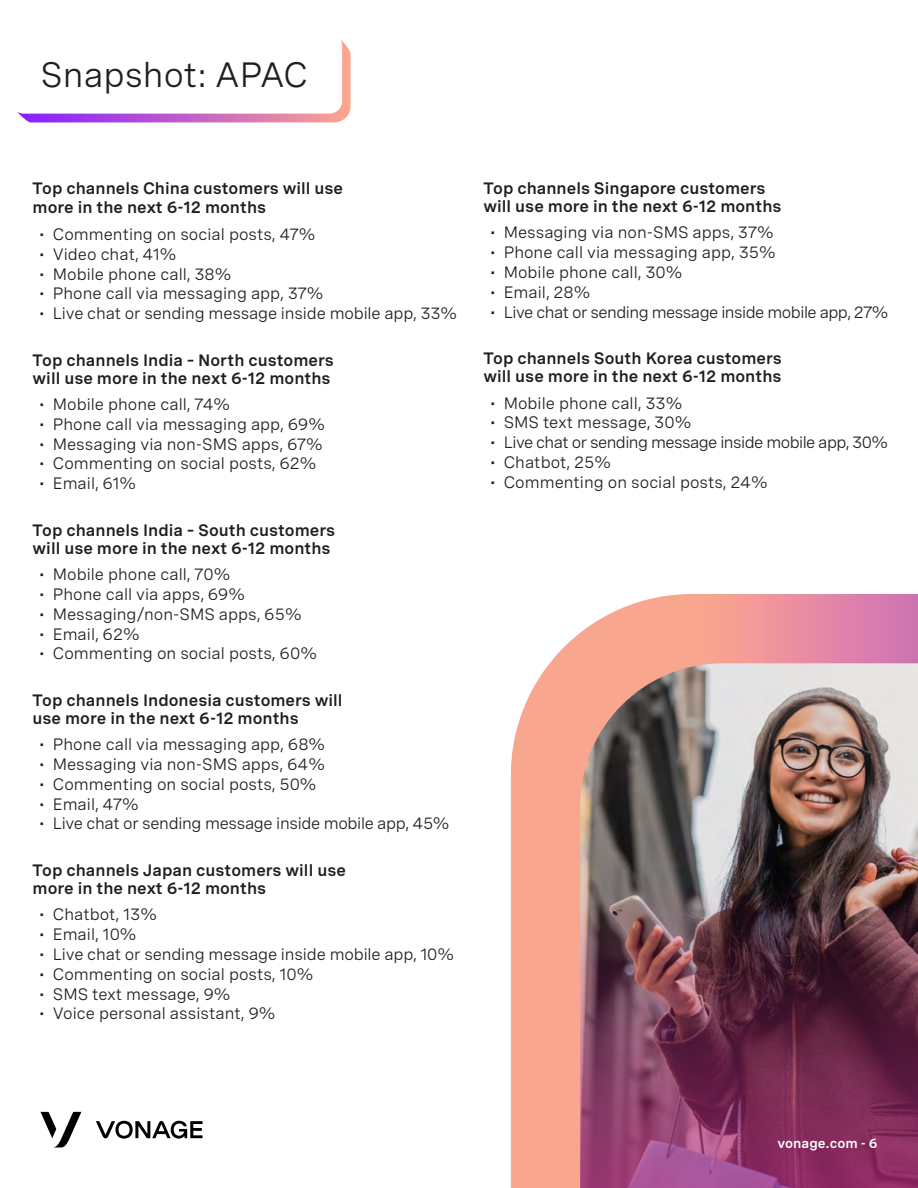
<style>
.page{position:relative;width:918px;height:1188px;background:#fff}
.page>*{position:absolute;margin:0;border:0;box-sizing:border-box;transform-origin:0 0}
.t1{font:35.1px "Spezia";color:#221e1f}
.t2{font:16.5px "Spezia";color:#221e1f}
.t3{font:600 16.5px/18px "Spezia";color:#221e1f}
.t4{font:16.5px "Spezia";letter-spacing:-.02em;color:#221e1f}
.t5{font:16.5px "Spezia";letter-spacing:-.03em;color:#221e1f}
.t6{font:16.5px "Spezia";letter-spacing:-.035em;color:#221e1f}
.t7{font:600 13.5px "Spezia";color:#fff}
</style>
<div class="page">
<svg style="left:17px;top:39px;width:334px;height:84px"></svg>
<svg style="left:40px;top:1112px;width:41px;height:36px"></svg>
<svg style="left:96px;top:1121px;width:107px;height:18px"></svg>
<img style="left:511px;top:594px;width:407px;height:594px">
<h3 class="t1" style="left:40px;top:48px;width:269px">Snapshot: APAC</h3>
<h5 class="t3" style="left:33px;top:177px;width:312px;line-height:19.5px">Top channels China customers will use more in the next 6-12 months</h5>
<p class="t2" style="left:39px;top:222px;width:278px">• Commenting on social posts, 47%</p>
<p class="t2" style="left:39px;top:242px;width:139px">• Video chat, 41%</p>
<p class="t2" style="left:39px;top:262px;width:194px">• Mobile phone call, 38%</p>
<p class="t2" style="left:39px;top:281px;width:286px">• Phone call via messaging app, 37%</p>
<p class="t2" style="left:39px;top:301px;width:419px">• Live chat or sending message inside mobile app, 33%</p>
<h5 class="t3" style="left:33px;top:349px;width:303px">Top channels India – North customers will use more in the next 6-12 months</h5>
<p class="t2" style="left:39px;top:392px;width:192px">• Mobile phone call, 74%</p>
<p class="t2" style="left:39px;top:412px;width:287px">• Phone call via messaging app, 69%</p>
<p class="t2" style="left:39px;top:432px;width:285px">• Messaging via non-SMS apps, 67%</p>
<p class="t2" style="left:39px;top:451px;width:279px">• Commenting on social posts, 62%</p>
<p class="t2" style="left:39px;top:471px;width:98px">• Email, 61%</p>
<h5 class="t3" style="left:33px;top:520px;width:304px">Top channels India – South customers will use more in the next 6-12 months</h5>
<p class="t2" style="left:39px;top:562px;width:193px">• Mobile phone call, 70%</p>
<p class="t2" style="left:39px;top:582px;width:207px">• Phone call via apps, 69%</p>
<p class="t2" style="left:39px;top:602px;width:264px">• Messaging/non-SMS apps, 65%</p>
<p class="t2" style="left:39px;top:622px;width:102px">• Email, 62%</p>
<p class="t2" style="left:39px;top:641px;width:279px">• Commenting on social posts, 60%</p>
<h5 class="t3" style="left:33px;top:690px;width:312px">Top channels Indonesia customers will use more in the next 6-12 months</h5>
<p class="t2" style="left:39px;top:732px;width:287px">• Phone call via messaging app, 68%</p>
<p class="t2" style="left:39px;top:752px;width:287px">• Messaging via non-SMS apps, 64%</p>
<p class="t2" style="left:39px;top:772px;width:279px">• Commenting on social posts, 50%</p>
<p class="t2" style="left:39px;top:792px;width:101px">• Email, 47%</p>
<p class="t4" style="left:39px;top:811px;width:412px">• Live chat or sending message inside mobile app, 45%</p>
<h5 class="t3" style="left:33px;top:860px;width:315px">Top channels Japan customers will use more in the next 6-12 months</h5>
<p class="t2" style="left:39px;top:902px;width:119px">• Chatbot, 13%</p>
<p class="t2" style="left:39px;top:922px;width:99px">• Email, 10%</p>
<p class="t2" style="left:39px;top:942px;width:416px">• Live chat or sending message inside mobile app, 10%</p>
<p class="t2" style="left:39px;top:962px;width:276px">• Commenting on social posts, 10%</p>
<p class="t2" style="left:39px;top:982px;width:193px">• SMS text message, 9%</p>
<p class="t2" style="left:39px;top:1001px;width:238px">• Voice personal assistant, 9%</p>
<h5 class="t3" style="left:483px;top:178px;width:300px">Top channels Singapore customers will use more in the next 6-12 months</h5>
<p class="t2" style="left:490px;top:220px;width:285px">• Messaging via non-SMS apps, 37%</p>
<p class="t2" style="left:490px;top:240px;width:287px">• Phone call via messaging app, 35%</p>
<p class="t2" style="left:490px;top:260px;width:194px">• Mobile phone call, 30%</p>
<p class="t2" style="left:490px;top:280px;width:102px">• Email, 28%</p>
<p class="t5" style="left:490px;top:300px;width:400px">• Live chat or sending message inside mobile app, 27%</p>
<h5 class="t3" style="left:483px;top:348px;width:300px">Top channels South Korea customers will use more in the next 6-12 months</h5>
<p class="t2" style="left:490px;top:391px;width:194px">• Mobile phone call, 33%</p>
<p class="t2" style="left:490px;top:410px;width:203px">• SMS text message, 30%</p>
<p class="t6" style="left:490px;top:430px;width:399px">• Live chat or sending message inside mobile app, 30%</p>
<p class="t2" style="left:490px;top:450px;width:122px">• Chatbot, 25%</p>
<p class="t2" style="left:490px;top:470px;width:279px">• Commenting on social posts, 24%</p>
<p class="t7" style="left:777px;top:1133px;width:102px">vonage.com - 6</p>
</div>
